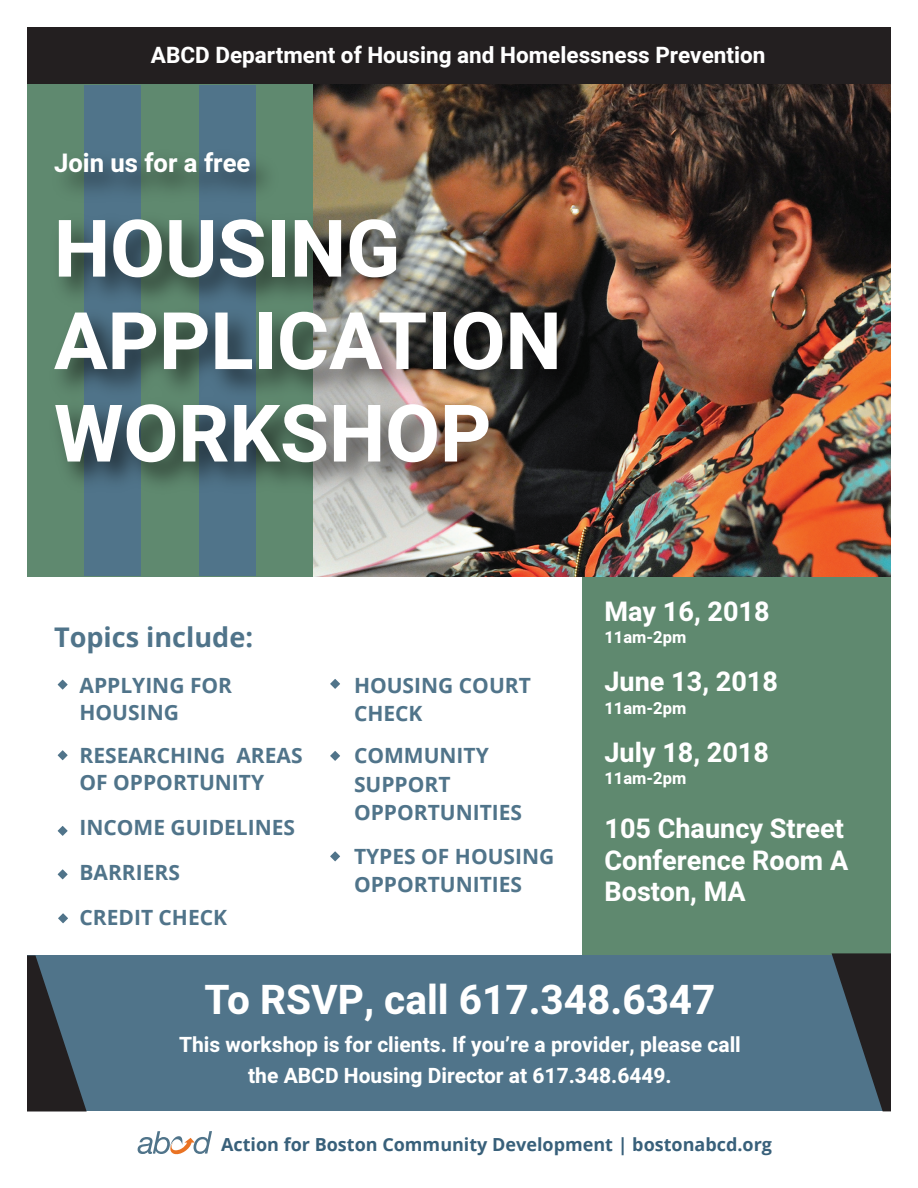
<style>
.page{position:relative;width:918px;height:1188px;background:#fff}
.page>*{position:absolute;margin:0;border:0;box-sizing:border-box;transform-origin:0 0}
.t1{font:700 79.5px/92.4px "Heebo";color:#fff}
.t2{font:700 40.5px "Heebo";color:#fff}
.t3{font:700 27.15px "Open Sans";color:#50748a}
.t4{font:700 27px/31.5px "Heebo";color:#fff}
.t5{font:700 25.65px "Heebo";color:#fff}
.t6{font:700 22.5px "Heebo";color:#fff}
.t7{font:700 21px/28.5px "Open Sans";color:#50748a}
.t8{font:700 21px/31.5px "Heebo";color:#fff;text-align:center}
.t9{font:700 18px "Open Sans";color:#38607a}
.t10{font:700 16.5px "Heebo";color:#fff}
</style>
<div class="page">
<img style="left:27px;top:27px;width:864px;height:1124px">
<svg style="left:138px;top:1131px;width:74px;height:24px"></svg>
<svg style="left:58px;top:869px;width:10px;height:10px"></svg>
<svg style="left:58px;top:913px;width:10px;height:10px"></svg>
<svg style="left:330px;top:679px;width:10px;height:10px"></svg>
<svg style="left:330px;top:751px;width:10px;height:10px"></svg>
<svg style="left:330px;top:851px;width:10px;height:10px"></svg>
<p class="t6" style="left:151px;top:40px;width:616px">ABCD Department of Housing and Homelessness Prevention</p>
<p class="t5" style="left:54px;top:145px;width:198px">Join us for a free</p>
<h1 class="t1" style="left:54px;top:204px;width:509px">HOUSING<br>APPLICATION<br>WORKSHOP</h1>
<p class="t3" style="left:54px;top:618px;width:201px">Topics include:</p>
<p class="t7" style="left:80px;top:671px;width:154px;line-height:27px">APPLYING FOR<br>HOUSING</p>
<p class="t7" style="left:80px;top:741px;width:225px;line-height:27px">RESEARCHING AREAS<br>OF OPPORTUNITY</p>
<p class="t7" style="left:80px;top:804px;width:217px;line-height:45px">INCOME GUIDELINES<br>BARRIERS<br>CREDIT CHECK</p>
<p class="t7" style="left:354px;top:670px;width:178px">HOUSING COURT<br>CHECK</p>
<p class="t7" style="left:354px;top:741px;width:170px">COMMUNITY<br>SUPPORT<br>OPPORTUNITIES</p>
<p class="t7" style="left:354px;top:841px;width:202px">TYPES OF HOUSING<br>OPPORTUNITIES</p>
<p class="t4" style="left:604px;top:596px;width:167px">May 16, 2018</p>
<p class="t10" style="left:604px;top:626px;width:83px">11am-2pm</p>
<p class="t4" style="left:604px;top:667px;width:175px">June 13, 2018</p>
<p class="t10" style="left:604px;top:697px;width:83px">11am-2pm</p>
<p class="t4" style="left:604px;top:737px;width:166px">July 18, 2018</p>
<p class="t10" style="left:604px;top:767px;width:83px">11am-2pm</p>
<p class="t4" style="left:604px;top:814px;width:245px">105 Chauncy Street<br>Conference Room A<br>Boston, MA</p>
<h2 class="t2" style="left:204px;top:972px;width:513px">To RSVP, call 617.348.6347</h2>
<p class="t8" style="left:179px;top:1029px;width:563px">This workshop is for clients. If you’re a provider, please call the ABCD Housing Director at 617.348.6449.</p>
<p class="t9" style="left:221px;top:1131px;width:552px">Action for Boston Community Development | bostonabcd.org</p>
</div>
